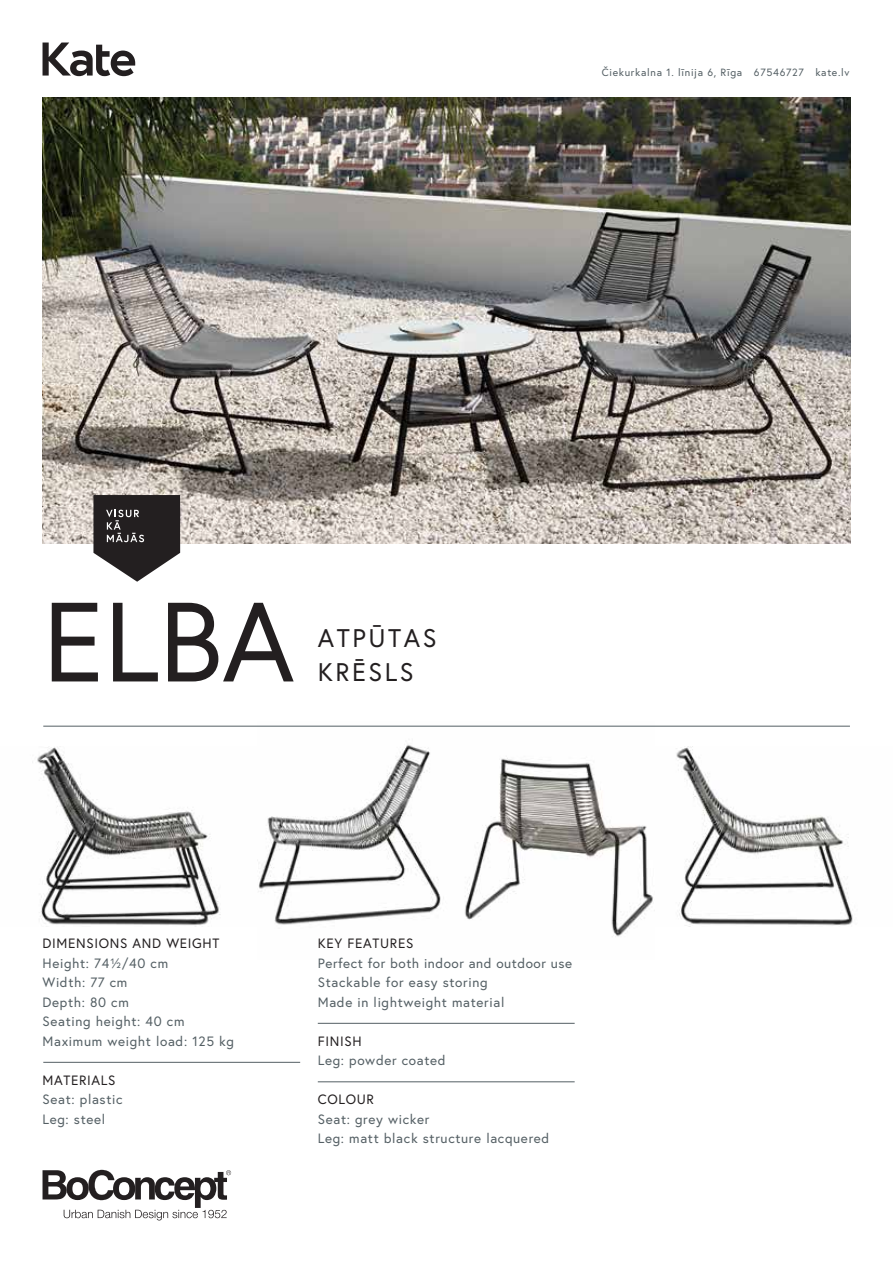
<style>
.page{position:relative;width:893px;height:1263px;background:#fff}
.page>*{position:absolute;margin:0;border:0;box-sizing:border-box;transform-origin:0 0}
.t1{font:112.35px "Europa";color:#231f20}
.t2{font:25.5px/34.5px "Europa";letter-spacing:.1em;color:#231f20}
.t3{font:13.5px/19.5px "Europa";letter-spacing:.05em;color:#545f64}
.t4{font:13.5px "Europa";letter-spacing:.05em;color:#231f20}
.t5{font:10.5px "Europa";letter-spacing:.065em;color:#545f64}
</style>
<div class="page">
<img style="left:32px;top:747px;width:189px;height:178px">
<img style="left:654px;top:747px;width:199px;height:179px">
<img style="left:258px;top:725px;width:396px;height:212px">
<img style="left:43px;top:97px;width:807px;height:447px">
<hr style="left:43px;top:726px;width:807px;height:1px;background:#545f64">
<svg style="left:43px;top:43px;width:92px;height:33px"></svg>
<svg style="left:43px;top:1170px;width:188px;height:50px"></svg>
<svg style="left:93px;top:495px;width:87px;height:87px"></svg>
<hr style="left:43px;top:1062px;width:257px;height:1px;background:#545f64">
<hr style="left:318px;top:1081px;width:257px;height:1px;background:#545f64">
<hr style="left:318px;top:1023px;width:257px;height:1px;background:#545f64">
<p class="t5" style="left:602px;top:65px;width:249px">Čiekurkalna 1. līnija 6, Rīga 67546727 kate.lv</p>
<h1 class="t1" style="left:43px;top:570px;width:253px">ELBA</h1>
<h2 class="t2" style="left:318px;top:620px;width:120px">ATPŪTAS<br>KRĒSLS</h2>
<p class="t4" style="left:43px;top:935px;width:178px">DIMENSIONS AND WEIGHT</p>
<p class="t3" style="left:43px;top:953px;width:193px">Height: 74½/40 cm<br>Width: 77 cm<br>Depth: 80 cm<br>Seating height: 40 cm<br>Maximum weight load: 125 kg</p>
<p class="t4" style="left:43px;top:1071px;width:75px">MATERIALS</p>
<p class="t3" style="left:43px;top:1090px;width:82px">Seat: plastic<br>Leg: steel</p>
<p class="t4" style="left:318px;top:935px;width:97px">KEY FEATURES</p>
<p class="t3" style="left:318px;top:953px;width:256px">Perfect for both indoor and outdoor use<br>Stackable for easy storing<br>Made in lightweight material</p>
<p class="t4" style="left:318px;top:1032px;width:46px">FINISH</p>
<p class="t3" style="left:318px;top:1051px;width:129px">Leg: powder coated</p>
<p class="t4" style="left:318px;top:1091px;width:58px">COLOUR</p>
<p class="t3" style="left:318px;top:1109px;width:233px">Seat: grey wicker<br>Leg: matt black structure lacquered</p>
</div>
